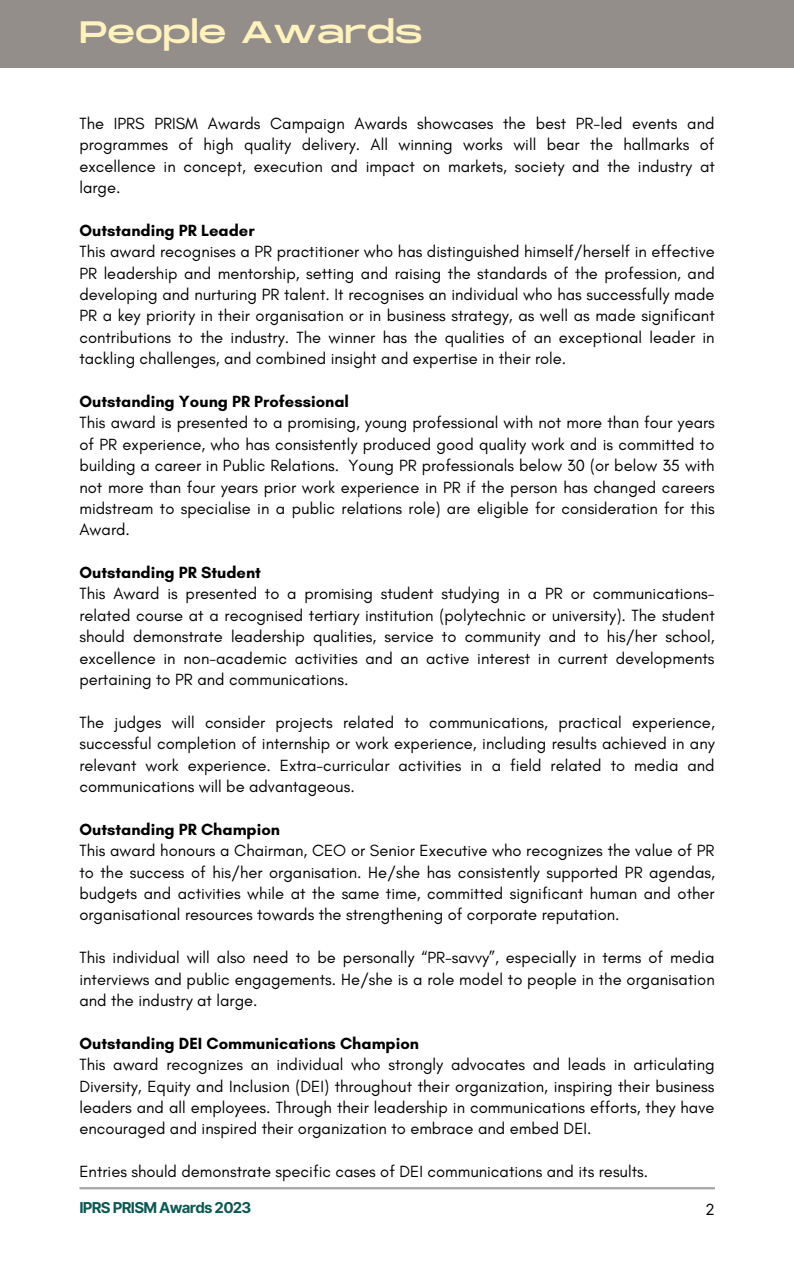
<style>
.page{position:relative;width:794px;height:1266px;background:#fff}
.page>*{position:absolute;margin:0;border:0;box-sizing:border-box;transform-origin:0 0}
.t1{font:30.97px "Monument Extended";color:#fff2be}
.t2{font:16.5px/21.4px "Glacial Indifference";color:#000;text-align:justify}
.t3{font:700 16.5px "Glacial Indifference";color:#000}
.t4{font:15.38px "Inter";color:#000}
.t5{font:700 15px "Inter";letter-spacing:-.05em;color:#0b5852}
</style>
<div class="page">
<div style="left:0;top:0;width:793px;height:68px;background:#938e89"></div>
<hr style="left:79px;top:1187px;width:635px;height:2px;background:#a6a6a6">
<p class="t1" style="left:79px;top:15px;width:344px">People Awards</p>
<p class="t2" style="left:79px;top:112px;width:636px">The IPRS PRISM Awards Campaign Awards showcases the best PR-led events and programmes of high quality delivery. All winning works will bear the hallmarks of excellence in concept, execution and impact on markets, society and the industry at large.</p>
<p class="t3" style="left:79px;top:220px;width:177px">Outstanding PR Leader</p>
<p class="t2" style="left:79px;top:241px;width:636px">This award recognises a PR practitioner who has distinguished himself/herself in effective PR leadership and mentorship, setting and raising the standards of the profession, and developing and nurturing PR talent. It recognises an individual who has successfully made PR a key priority in their organisation or in business strategy, as well as made significant contributions to the industry. The winner has the qualities of an exceptional leader in tackling challenges, and combined insight and expertise in their role.</p>
<p class="t3" style="left:79px;top:391px;width:271px">Outstanding Young PR Professional</p>
<p class="t2" style="left:79px;top:412px;width:636px">This award is presented to a promising, young professional with not more than four years of PR experience, who has consistently produced good quality work and is committed to building a career in Public Relations. Young PR professionals below 30 (or below 35 with not more than four years prior work experience in PR if the person has changed careers midstream to specialise in a public relations role) are eligible for consideration for this Award.</p>
<p class="t3" style="left:79px;top:562px;width:183px">Outstanding PR Student</p>
<p class="t2" style="left:79px;top:583px;width:636px">This Award is presented to a promising student studying in a PR or communications&shy;related course at a recognised tertiary institution (polytechnic or university). The student should demonstrate leadership qualities, service to community and to his/her school, excellence in non-academic activities and an active interest in current developments pertaining to PR and communications.</p>
<p class="t2" style="left:79px;top:711px;width:636px">The judges will consider projects related to communications, practical experience, successful completion of internship or work experience, including results achieved in any relevant work experience. Extra-curricular activities in a field related to media and communications will be advantageous.</p>
<p class="t3" style="left:79px;top:819px;width:202px">Outstanding PR Champion</p>
<p class="t2" style="left:79px;top:839px;width:636px">This award honours a Chairman, CEO or Senior Executive who recognizes the value of PR to the success of his/her organisation. He/she has consistently supported PR agendas, budgets and activities while at the same time, committed significant human and other organisational resources towards the strengthening of corporate reputation.</p>
<p class="t2" style="left:79px;top:946px;width:636px">This individual will also need to be personally “PR-savvy”, especially in terms of media interviews and public engagements. He/she is a role model to people in the organisation and the industry at large.</p>
<p class="t3" style="left:79px;top:1033px;width:341px">Outstanding DEI Communications Champion</p>
<p class="t2" style="left:79px;top:1053px;width:636px">This award recognizes an individual who strongly advocates and leads in articulating Diversity, Equity and Inclusion (DEI) throughout their organization, inspiring their business leaders and all employees. Through their leadership in communications efforts, they have encouraged and inspired their organization to embrace and embed DEI.</p>
<p class="t2" style="left:79px;top:1160px;width:570px">Entries should demonstrate specific cases of DEI communications and its results.</p>
<p class="t5" style="left:79px;top:1198px;width:173px">IPRS PRISM Awards 2023</p>
<p class="t4" style="left:705px;top:1200px;width:11px">2</p>
</div>
